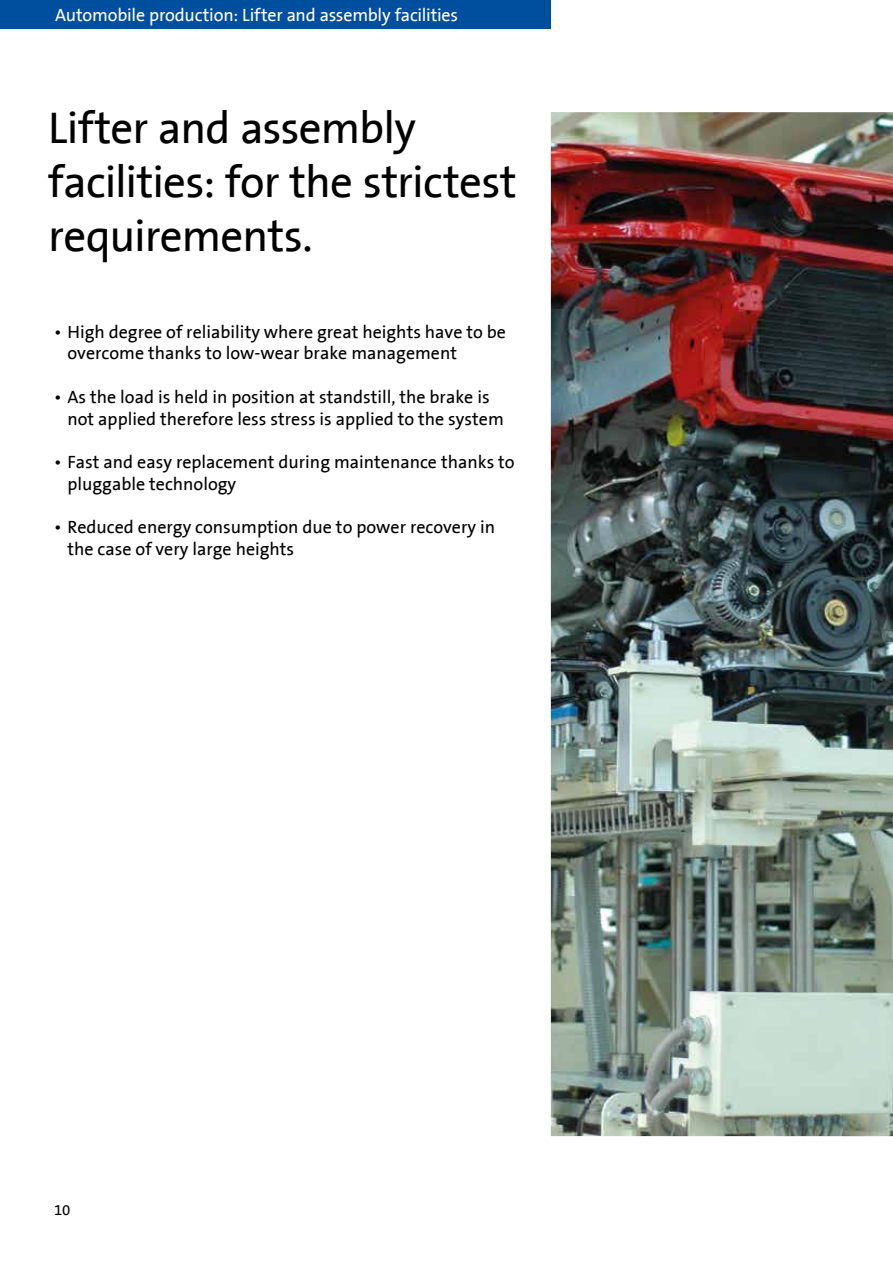
<style>
.page{position:relative;width:893px;height:1263px;background:#fff}
.page>*{position:absolute;margin:0;border:0;box-sizing:border-box;transform-origin:0 0}
.t1{font:45px/54px "The Sans B5 Plain";letter-spacing:-.02em;color:#000}
.t2{font:18px/21.8px "The Sans B5 Plain";color:#000}
.t3{font:18px "The Sans B5 Plain";letter-spacing:-.01em;color:#fff}
.t4{font:15px "The Sans B5 Plain";color:#000}
</style>
<div class="page">
<img style="left:551px;top:112px;width:342px;height:1024px">
<div style="left:0;top:0;width:551px;height:29px;background:#004e9e"></div>
<p class="t3" style="left:55px;top:6px;width:404px">Automobile production: Lifter and assembly facilities</p>
<h1 class="t1" style="left:48px;top:103px;width:470px">Lifter and assembly facilities: for the strictest requirements.</h1>
<p class="t2" style="left:67px;top:321px;width:440px;text-indent:-14px">• High degree of reliability where great heights have to be overcome thanks to low-wear brake management</p>
<p class="t2" style="left:67px;top:386px;width:438px;text-indent:-14px">• As the load is held in position at standstill, the brake is not applied therefore less stress is applied to the system</p>
<p class="t2" style="left:67px;top:452px;width:449px;text-indent:-14px">• Fast and easy replacement during maintenance thanks to pluggable technology</p>
<p class="t2" style="left:67px;top:517px;width:429px;text-indent:-14px">• Reduced energy consumption due to power recovery in the case of very large heights</p>
<p class="t4" style="left:54px;top:1202px;width:18px">10</p>
</div>
